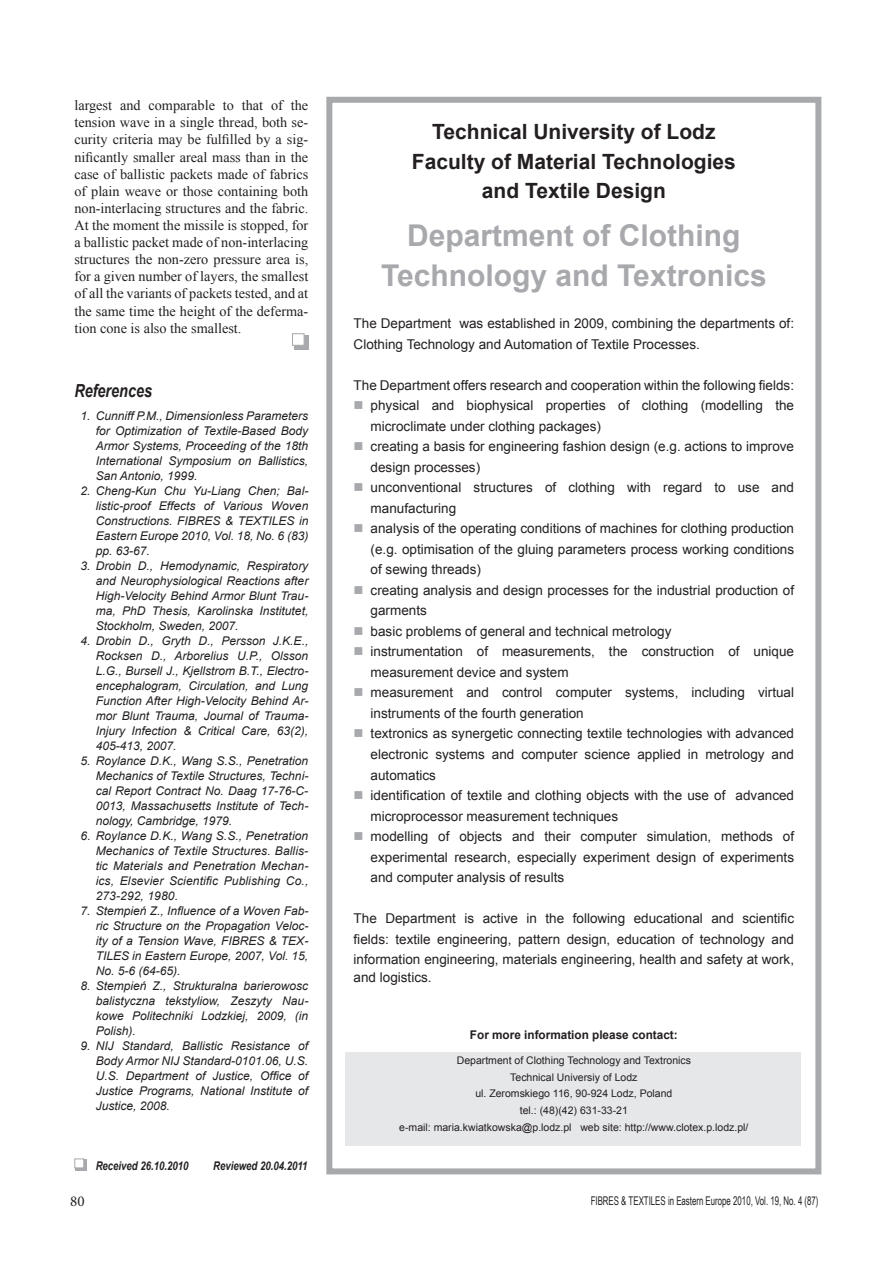
<style>
.page{position:relative;width:893px;height:1263px;background:#fff}
.page>*{position:absolute;margin:0;border:0;box-sizing:border-box;transform-origin:0 0}
.t1{font:700 30px/40px "Arial";color:#a8a9ad;text-align:center}
.t2{font:700 21px/29.2px "Arial";color:#231f20;text-align:center}
.t3{font:italic 700 18px "Arial";color:#231f20;scale:.8 1}
.t4{font:15px "Minion Pro";color:#231f20}
.t5{font:14.25px/17.1px "Times New Roman";color:#231f20;text-align:justify}
.t6{font:13.5px/20.5px "Arial";color:#231f20}
.t7{font:italic 12px/15px "Arial";color:#231f20;text-align:justify}
.t8{font:12px "Arial Narrow";color:#231f20;scale:.8 1}
.t9{font:italic 700 12px "Arial";color:#231f20;scale:.8 1}
.t10{font:700 12px "Arial";color:#231f20}
.t11{font:10.5px/16.6px "Arial";color:#231f20;text-align:center}
.s1{color:#a8a9ad}
</style>
<div class="page">
<div style="left:294px;top:335px;width:14px;height:15px;background:#a8a9ad"></div>
<div style="left:292px;top:333px;width:12px;height:13px;background:#fff;border:1px solid #a8a9ad"></div>
<div style="left:75px;top:1159px;width:11px;height:11px;background:#a8a9ad"></div>
<div style="left:74px;top:1158px;width:10px;height:10px;background:#fff;border:1px solid #a8a9ad"></div>
<div style="left:345px;top:1052px;width:455px;height:94px;background:#e6e7e9"></div>
<div style="left:326px;top:97px;width:495px;height:1077px;border:6px solid #a8a9ad"></div>
<p class="t5" style="left:74px;top:97px;width:235px">largest and comparable to that of the tension wave in a single thread, both se&shy;curity criteria may be fulfilled by a sig&shy;nificantly smaller areal mass than in the case of ballistic packets made of fabrics of plain weave or those containing both non-interlacing structures and the fabric.<br>At the moment the missile is stopped, for a ballistic packet made of non-interlacing structures the non-zero pressure area is, for a given number of layers, the smallest of all the variants of packets tested, and at the same time the height of the deferma&shy;tion cone is also the smallest.</p>
<h3 class="t3" style="left:74px;top:379px;width:99px">References</h3>
<p class="t7" style="left:96px;top:409px;width:214px;text-indent:-15px">1. Cunniff P.M., Dimensionless Parameters for Optimization of Textile-Based Body Armor Systems, Proceeding of the 18th International Symposium on Ballistics, San Antonio, 1999.</p>
<p class="t7" style="left:96px;top:484px;width:214px;text-indent:-15px">2. Cheng-Kun Chu Yu-Liang Chen; Bal&shy;listic-proof Effects of Various Woven Constructions. FIBRES &amp; TEXTILES in Eastern Europe 2010, Vol. 18, No. 6 (83) pp. 63-67.</p>
<p class="t7" style="left:96px;top:559px;width:214px;text-indent:-15px">3. Drobin D., Hemodynamic, Respiratory and Neurophysiological Reactions after High-Velocity Behind Armor Blunt Trau&shy;ma, PhD Thesis, Karolinska Institutet, Stockholm, Sweden, 2007.</p>
<p class="t7" style="left:96px;top:634px;width:214px;text-indent:-15px">4. Drobin D., Gryth D., Persson J.K.E., Rocksen D., Arborelius U.P., Olsson L.G., Bursell J., Kjellstrom B.T., Electro&shy;encephalogram, Circulation, and Lung Function After High-Velocity Behind Ar&shy;mor Blunt Trauma, Journal of Trauma-Injury Infection &amp; Critical Care, 63(2), 405-413, 2007.</p>
<p class="t7" style="left:96px;top:754px;width:214px;text-indent:-15px">5. Roylance D.K., Wang S.S., Penetration Mechanics of Textile Structures, Techni&shy;cal Report Contract No. Daag 17-76-C-0013, Massachusetts Institute of Tech&shy;nology, Cambridge, 1979.</p>
<p class="t7" style="left:96px;top:829px;width:214px;text-indent:-15px">6. Roylance D.K., Wang S.S., Penetration Mechanics of Textile Structures. Ballis&shy;tic Materials and Penetration Mechan&shy;ics, Elsevier Scientific Publishing Co., 273-292, 1980.</p>
<p class="t7" style="left:96px;top:904px;width:214px;text-indent:-15px">7. Stempień Z., Influence of a Woven Fab&shy;ric Structure on the Propagation Veloc&shy;ity of a Tension Wave, FIBRES &amp; TEX-TILES in Eastern Europe, 2007, Vol. 15, No. 5-6 (64-65).</p>
<p class="t7" style="left:96px;top:979px;width:214px;text-indent:-15px">8. Stempień Z., Strukturalna barierowosc balistyczna tekstyliow, Zeszyty Nau&shy;kowe Politechniki Lodzkiej, 2009, (in Polish).</p>
<p class="t7" style="left:96px;top:1039px;width:214px;text-indent:-15px">9. NIJ Standard, Ballistic Resistance of Body Armor NIJ Standard-0101.06, U.S.<br>U.S. Department of Justice, Office of Justice Programs, National Institute of Justice, 2008.</p>
<p class="t9" style="left:96px;top:1158px;width:118px">Received 26.10.2010</p>
<p class="t9" style="left:213px;top:1158px;width:119px">Reviewed 20.04.2011</p>
<h2 class="t2" style="left:412px;top:118px;width:326px">Technical University of Lodz<br>Faculty of Material Technologies and Textile Design</h2>
<h1 class="t1" style="left:381px;top:217px;width:387px">Department of Clothing<br>Technology and Textronics</h1>
<p class="t6" style="left:354px;top:313px;width:442px">The Department was established in 2009, combining the departments of:<br>Clothing Technology and Automation of Textile Processes.</p>
<p class="t6" style="left:354px;top:375px;width:442px">The Department offers research and cooperation within the following fields:</p>
<p class="t6" style="left:371px;top:395px;width:425px;text-indent:-17px"><span class="s1">■</span> physical and biophysical properties of clothing (modelling the microclimate under clothing packages)</p>
<p class="t6" style="left:371px;top:436px;width:425px;text-indent:-17px"><span class="s1">■</span> creating a basis for engineering fashion design (e.g. actions to improve design processes)</p>
<p class="t6" style="left:371px;top:477px;width:425px;text-indent:-17px"><span class="s1">■</span> unconventional structures of clothing with regard to use and manufacturing</p>
<p class="t6" style="left:371px;top:518px;width:425px;text-align:justify;text-indent:-17px"><span class="s1">■</span> analysis of the operating conditions of machines for clothing production (e.g. optimisation of the gluing parameters process working conditions of sewing threads)</p>
<p class="t6" style="left:371px;top:580px;width:425px;text-indent:-17px"><span class="s1">■</span> creating analysis and design processes for the industrial production of garments</p>
<p class="t6" style="left:354px;top:621px;width:319px"><span class="s1">■</span> basic problems of general and technical metrology</p>
<p class="t6" style="left:371px;top:641px;width:425px;text-indent:-17px"><span class="s1">■</span> instrumentation of measurements, the construction of unique measurement device and system</p>
<p class="t6" style="left:371px;top:682px;width:425px;text-indent:-17px"><span class="s1">■</span> measurement and control computer systems, including virtual instruments of the fourth generation</p>
<p class="t6" style="left:371px;top:723px;width:425px;text-align:justify;text-indent:-17px"><span class="s1">■</span> textronics as synergetic connecting textile technologies with advanced electronic systems and computer science applied in metrology and automatics</p>
<p class="t6" style="left:371px;top:785px;width:425px;text-indent:-17px"><span class="s1">■</span> identification of textile and clothing objects with the use of advanced microprocessor measurement techniques</p>
<p class="t6" style="left:371px;top:826px;width:425px;text-align:justify;text-indent:-17px"><span class="s1">■</span> modelling of objects and their computer simulation, methods of experimental research, especially experiment design of experiments and computer analysis of results</p>
<p class="t6" style="left:354px;top:908px;width:442px;text-align:justify">The Department is active in the following educational and scientific fields: textile engineering, pattern design, education of technology and information engineering, materials engineering, health and safety at work,</p>
<p class="t6" style="left:354px;top:967px;width:80px">and logistics.</p>
<p class="t10" style="left:470px;top:1027px;width:209px">For more information please contact:</p>
<p class="t11" style="left:399px;top:1052px;width:351px">Department of Clothing Technology and Textronics<br>Technical Universiy of Lodz<br>ul. Zeromskiego 116, 90-924 Lodz, Poland<br>tel.: (48)(42) 631-33-21<br>e-mail: maria.kwiatkowska@p.lodz.pl web site: http://www.clotex.p.lodz.pl/</p>
<p class="t4" style="left:70px;top:1191px;width:16px">80</p>
<p class="t8" style="left:591px;top:1191px;width:286px">FIBRES &amp; TEXTILES in Eastern Europe 2010, Vol. 19, No. 4 (87)</p>
</div>
